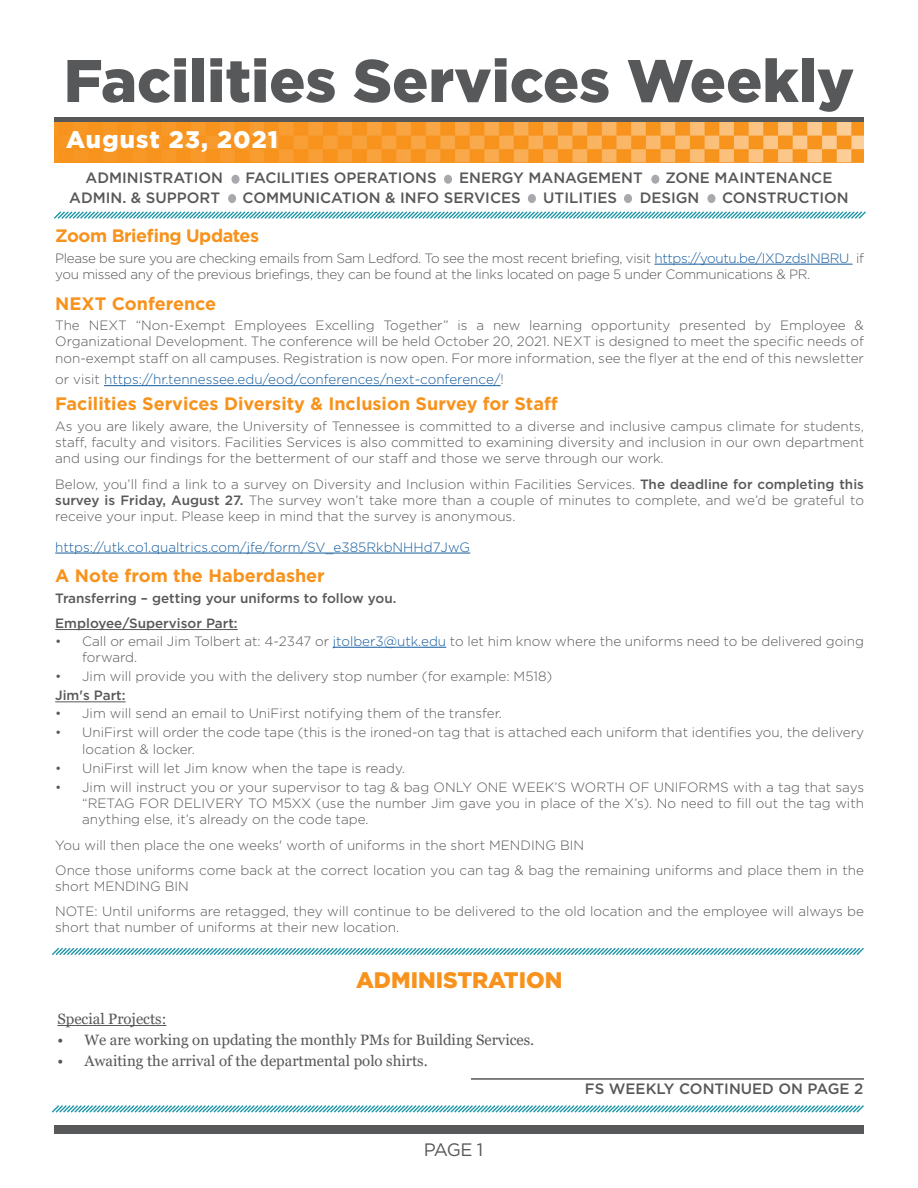
<style>
.page{position:relative;width:918px;height:1188px;background:#fff}
.page>*{position:absolute;margin:0;border:0;box-sizing:border-box;transform-origin:0 0}
.t1{font:900 60px "Gotham";color:#57585a}
.t2{font:900 24px "Gotham";letter-spacing:.05em;color:#fff}
.t3{font:900 22.5px "Gotham";color:#f7931d}
.t4{font:700 18px "Gotham";color:#f7931d}
.t5{font:700 18px "Gotham";letter-spacing:-.025em;color:#f7931d}
.t6{font:18px "Gotham";color:#57585a}
.t7{font:500 15px "Gotham";color:#57585a}
.t8{font:15px "Georgia";color:#57585a}
.t9{font:300 13.5px/16.2px "Gotham";color:#57585a;text-align:justify}
.t10{font:300 13.5px/16.2px "Gotham";letter-spacing:-.025em;color:#57585a}
.t11{font:300 13.5px "Gotham";color:#175d9e}
.t12{font:500 13.5px "Gotham";color:#57585a}
.s1{color:#175d9e}
.s2{color:#57585a}
.s3{font-weight:500}
</style>
<div class="page">
<div style="left:54px;top:117px;width:810px;height:6px;background:#57585a"></div>
<div style="left:54px;top:1125px;width:810px;height:9px;background:#57585a"></div>
<img style="left:54px;top:122px;width:810px;height:40px">
<hr style="left:57px;top:1025px;width:109px;height:1px;background:#57585a">
<div style="left:228px;top:194px;width:8px;height:9px;background:#a8a9ad;border-radius:50%"></div>
<div style="left:528px;top:194px;width:8px;height:9px;background:#a8a9ad;border-radius:50%"></div>
<div style="left:444px;top:175px;width:8px;height:9px;background:#a8a9ad;border-radius:50%"></div>
<div style="left:624px;top:194px;width:8px;height:9px;background:#a8a9ad;border-radius:50%"></div>
<div style="left:231px;top:175px;width:9px;height:9px;background:#a8a9ad;border-radius:50%"></div>
<div style="left:707px;top:194px;width:8px;height:9px;background:#a8a9ad;border-radius:50%"></div>
<div style="left:651px;top:175px;width:8px;height:9px;background:#a8a9ad;border-radius:50%"></div>
<svg style="left:53px;top:211px;width:813px;height:8px"></svg>
<hr style="left:654px;top:264px;width:199px;height:1px;background:#175d9e">
<hr style="left:104px;top:385px;width:397px;height:1px;background:#175d9e">
<hr style="left:55px;top:553px;width:415px;height:1px;background:#175d9e">
<hr style="left:55px;top:629px;width:183px;height:1px;background:#57585a">
<hr style="left:333px;top:647px;width:113px;height:1px;background:#175d9e">
<hr style="left:55px;top:702px;width:71px;height:1px;background:#57585a">
<svg style="left:52px;top:1105px;width:812px;height:8px"></svg>
<hr style="left:471px;top:1078px;width:393px;height:2px;background:#57585a">
<svg style="left:52px;top:947px;width:812px;height:8px"></svg>
<p class="t1" style="left:64px;top:39px;width:792px">Facilities Services Weekly</p>
<p class="t2" style="left:66px;top:123px;width:214px">August 23, 2021</p>
<p class="t7" style="left:86px;top:168px;width:139px">ADMINISTRATION</p>
<p class="t7" style="left:246px;top:168px;width:193px">FACILITIES OPERATIONS</p>
<p class="t7" style="left:459px;top:168px;width:185px">ENERGY MANAGEMENT</p>
<p class="t7" style="left:665px;top:168px;width:169px">ZONE MAINTENANCE</p>
<p class="t7" style="left:69px;top:188px;width:152px">ADMIN. &amp; SUPPORT</p>
<p class="t7" style="left:243px;top:188px;width:280px">COMMUNICATION &amp; INFO SERVICES</p>
<p class="t7" style="left:543px;top:188px;width:75px">UTILITIES</p>
<p class="t7" style="left:640px;top:188px;width:61px">DESIGN</p>
<p class="t7" style="left:722px;top:188px;width:128px">CONSTRUCTION</p>
<p class="t5" style="left:55px;top:224px;width:205px">Zoom Briefing Updates</p>
<p class="t10" style="left:55px;top:250px;width:810px">Please be sure you are checking emails from Sam Ledford. To see the most recent briefing, visit <span class="s1">https://youtu.be/IXDzdsINBRU</span> if you missed any of the previous briefings, they can be found at the links located on page 5 under Communications &amp; PR.</p>
<p class="t4" style="left:55px;top:291px;width:163px">NEXT Conference</p>
<p class="t9" style="left:55px;top:317px;width:810px">The NEXT “Non-Exempt Employees Excelling Together” is a new learning opportunity presented by Employee &amp; Organizational Development. The conference will be held October 20, 2021. NEXT is designed to meet the specific needs of non-exempt staff on all campuses. Registration is now open. For more information, see the flyer at the end of this newsletter</p>
<p class="t11" style="left:55px;top:371px;width:450px"><span class="s2">or visit</span> https://hr.tennessee.edu/eod/conferences/next-conference/<span class="s2">!</span></p>
<p class="t4" style="left:55px;top:392px;width:504px">Facilities Services Diversity &amp; Inclusion Survey for Staff</p>
<p class="t9" style="left:55px;top:418px;width:810px">As you are likely aware, the University of Tennessee is committed to a diverse and inclusive campus climate for students, staff, faculty and visitors. Facilities Services is also committed to examining diversity and inclusion in our own department and using our findings for the betterment of our staff and those we serve through our work.</p>
<p class="t9" style="left:55px;top:475px;width:810px">Below, you’ll find a link to a survey on Diversity and Inclusion within Facilities Services. <span class="s3">The deadline for completing this survey is Friday, August 27.</span> The survey won’t take more than a couple of minutes to complete, and we’d be grateful to receive your input. Please keep in mind that the survey is anonymous.</p>
<p class="t11" style="left:55px;top:538px;width:416px">https://utk.co1.qualtrics.com/jfe/form/SV_e385RkbNHHd7JwG</p>
<p class="t4" style="left:55px;top:564px;width:271px">A Note from the Haberdasher</p>
<p class="t12" style="left:55px;top:589px;width:343px">Transferring – getting your uniforms to follow you.</p>
<p class="t12" style="left:55px;top:615px;width:184px">Employee/Supervisor Part:</p>
<p class="t9" style="left:82px;top:633px;width:783px;text-indent:-27px">• Call or email Jim Tolbert at: 4-2347 or <span class="s1">jtolber3@utk.edu</span> to let him know where the uniforms need to be delivered going forward.</p>
<p class="t9" style="left:55px;top:668px;width:499px">• Jim will provide you with the delivery stop number (for example: M518)</p>
<p class="t12" style="left:55px;top:687px;width:72px">Jim's Part:</p>
<p class="t9" style="left:55px;top:705px;width:448px">• Jim will send an email to UniFirst notifying them of the transfer.</p>
<p class="t9" style="left:82px;top:724px;width:783px;text-indent:-27px">• UniFirst will order the code tape (this is the ironed-on tag that is attached each uniform that identifies you, the delivery location &amp; locker.</p>
<p class="t9" style="left:55px;top:760px;width:351px">• UniFirst will let Jim know when the tape is ready.</p>
<p class="t9" style="left:82px;top:779px;width:783px;text-indent:-27px">• Jim will instruct you or your supervisor to tag &amp; bag ONLY ONE WEEK’S WORTH OF UNIFORMS with a tag that says “RETAG FOR DELIVERY TO M5XX (use the number Jim gave you in place of the X’s). No need to fill out the tag with anything else, it’s already on the code tape.</p>
<p class="t9" style="left:55px;top:836px;width:530px">You will then place the one weeks' worth of uniforms in the short MENDING BIN</p>
<p class="t9" style="left:55px;top:862px;width:810px">Once those uniforms come back at the correct location you can tag &amp; bag the remaining uniforms and place them in the short MENDING BIN</p>
<p class="t9" style="left:55px;top:903px;width:810px">NOTE: Until uniforms are retagged, they will continue to be delivered to the old location and the employee will always be short that number of uniforms at their new location.</p>
<p class="t3" style="left:356px;top:965px;width:208px">ADMINISTRATION</p>
<p class="t8" style="left:57px;top:1010px;width:111px">Special Projects:</p>
<p class="t8" style="left:57px;top:1031px;width:478px">• We are working on updating the monthly PMs for Building Services.</p>
<p class="t8" style="left:57px;top:1052px;width:372px">• Awaiting the arrival of the departmental polo shirts.</p>
<p class="t6" style="left:424px;top:1138px;width:61px">PAGE 1</p>
<p class="t7" style="left:585px;top:1079px;width:280px">FS WEEKLY CONTINUED ON PAGE 2</p>
</div>
